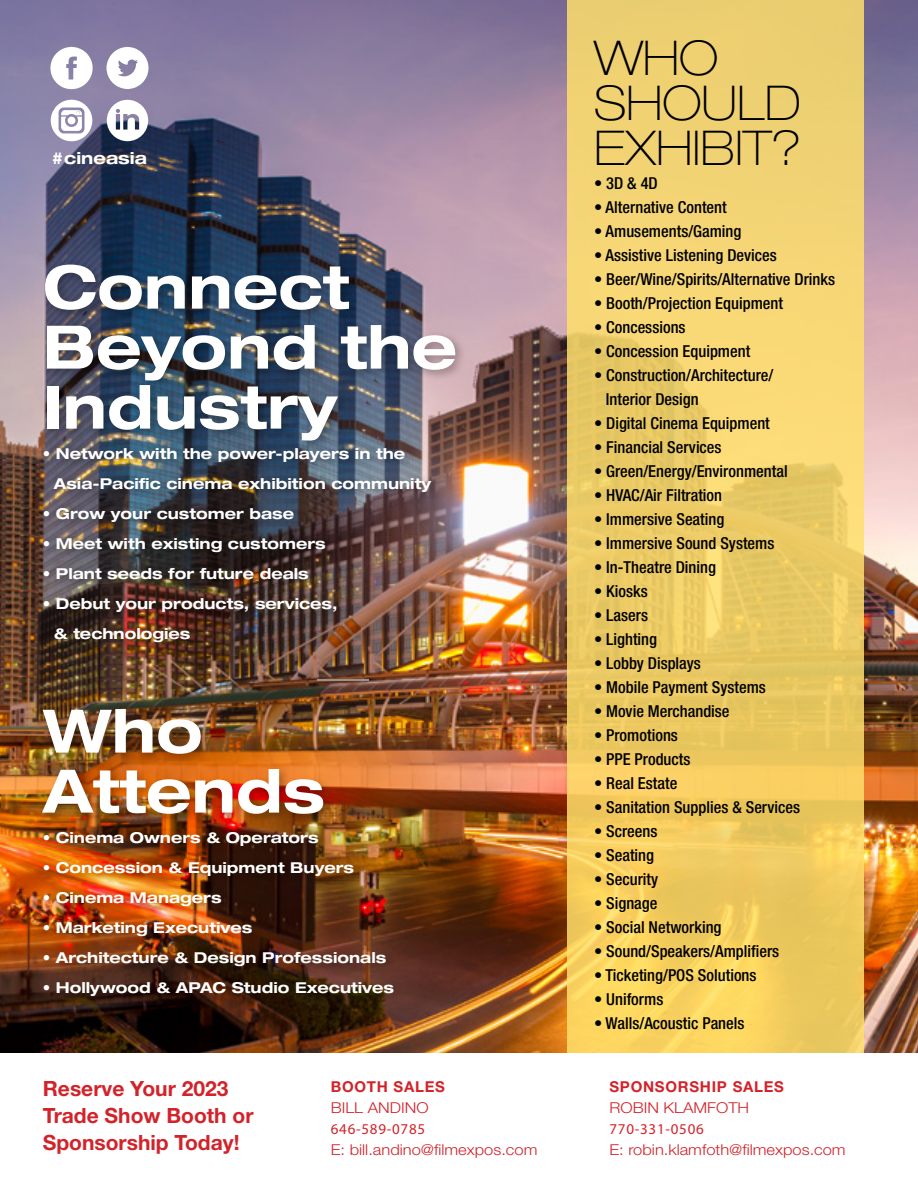
<style>
.page{position:relative;width:918px;height:1188px;background:#fff}
.page>*{position:absolute;margin:0;border:0;box-sizing:border-box;transform-origin:0 0}
.t1{font:700 expanded 60px/60px "Helvetica Neue LT Std";color:#fff}
.t2{font:100 expanded 48px/45px "Helvetica Neue LT Std";color:#000}
.t3{font:700 21px/27px "Helvetica Neue LT Std";color:#d2232a}
.t4{font:500 condensed 16.5px/24px "Helvetica Neue LT Std";color:#000}
.t5{font:700 expanded 16.5px "Helvetica Neue LT Std";color:#fff}
.t6{font:700 expanded 15px/30px "Helvetica Neue LT Std";color:#fff}
.t7{font:300 15px "Helvetica Neue LT Std";color:#d2232a;scale:1.1 1}
.t8{font:700 15px "Helvetica Neue LT Std";letter-spacing:.05em;color:#d2232a}
.t9{font:15px "Myriad Pro";letter-spacing:.05em;color:#d2232a}
</style>
<div class="page">
<img style="left:0;top:0;width:918px;height:1053px">
<svg style="left:51px;top:100px;width:41px;height:41px"></svg>
<svg style="left:50px;top:47px;width:43px;height:42px"></svg>
<svg style="left:107px;top:47px;width:42px;height:42px"></svg>
<svg style="left:107px;top:100px;width:41px;height:41px"></svg>
<div style="left:37px;top:261px;width:429px;height:746px;background:#000;opacity:.3"></div>
<svg style="left:567px;top:0;width:297px;height:1053px;background:#f0ce69"></svg>
<p class="t5" style="left:51px;top:147px;width:98px">#cineasia</p>
<h1 class="t1" style="left:43px;top:255px;width:416px">Connect<br>Beyond the<br>Industry</h1>
<p class="t6" style="left:54px;top:438px;width:379px;text-indent:-11px">• Network with the power-players in the<br>Asia-Pacific cinema exhibition community</p>
<p class="t6" style="left:43px;top:498px;width:253px">• Grow your customer base</p>
<p class="t6" style="left:43px;top:528px;width:284px">• Meet with existing customers</p>
<p class="t6" style="left:43px;top:558px;width:268px">• Plant seeds for future deals</p>
<p class="t6" style="left:54px;top:588px;width:285px;text-indent:-11px">• Debut your products, services, &amp; technologies</p>
<h1 class="t1" style="left:43px;top:699px;width:284px">Who<br>Attends</h1>
<p class="t6" style="left:43px;top:822px;width:277px">• Cinema Owners &amp; Operators</p>
<p class="t6" style="left:43px;top:852px;width:313px">• Concession &amp; Equipment Buyers</p>
<p class="t6" style="left:43px;top:882px;width:180px">• Cinema Managers</p>
<p class="t6" style="left:43px;top:912px;width:211px">• Marketing Executives</p>
<p class="t6" style="left:43px;top:942px;width:345px">• Architecture &amp; Design Professionals</p>
<p class="t6" style="left:43px;top:972px;width:353px">• Hollywood &amp; APAC Studio Executives</p>
<p class="t3" style="left:43px;top:1075px;width:212px">Reserve Your 2023<br>Trade Show Booth or<br>Sponsorship Today!</p>
<p class="t8" style="left:331px;top:1077px;width:116px">BOOTH SALES</p>
<p class="t7" style="left:331px;top:1098px;width:90px">BILL ANDINO</p>
<p class="t9" style="left:331px;top:1120px;width:96px">646-589-0785</p>
<p class="t7" style="left:331px;top:1140px;width:189px">E: bill.andino@filmexpos.com</p>
<h2 class="t2" style="left:594px;top:35px;width:209px">WHO<br>SHOULD<br>EXHIBIT?</h2>
<p class="t4" style="left:594px;top:171px;width:65px">• 3D &amp; 4D</p>
<p class="t4" style="left:594px;top:195px;width:134px">• Alternative Content</p>
<p class="t4" style="left:594px;top:219px;width:149px">• Amusements/Gaming</p>
<p class="t4" style="left:594px;top:243px;width:184px">• Assistive Listening Devices</p>
<p class="t4" style="left:594px;top:267px;width:243px">• Beer/Wine/Spirits/Alternative Drinks</p>
<p class="t4" style="left:594px;top:291px;width:191px">• Booth/Projection Equipment</p>
<p class="t4" style="left:594px;top:315px;width:93px">• Concessions</p>
<p class="t4" style="left:594px;top:339px;width:158px">• Concession Equipment</p>
<p class="t4" style="left:606px;top:363px;width:169px;text-indent:-12px">• Construction/Architecture/<br>Interior Design</p>
<p class="t4" style="left:594px;top:411px;width:177px">• Digital Cinema Equipment</p>
<p class="t4" style="left:594px;top:435px;width:129px">• Financial Services</p>
<p class="t4" style="left:594px;top:459px;width:195px">• Green/Energy/Environmental</p>
<p class="t4" style="left:594px;top:483px;width:130px">• HVAC/Air Filtration</p>
<p class="t4" style="left:594px;top:507px;width:132px">• Immersive Seating</p>
<p class="t4" style="left:594px;top:531px;width:182px">• Immersive Sound Systems</p>
<p class="t4" style="left:594px;top:555px;width:124px">• In-Theatre Dining</p>
<p class="t4" style="left:594px;top:579px;width:55px">• Kiosks</p>
<p class="t4" style="left:594px;top:603px;width:56px">• Lasers</p>
<p class="t4" style="left:594px;top:627px;width:65px">• Lighting</p>
<p class="t4" style="left:594px;top:651px;width:109px">• Lobby Displays</p>
<p class="t4" style="left:594px;top:675px;width:173px">• Mobile Payment Systems</p>
<p class="t4" style="left:594px;top:699px;width:137px">• Movie Merchandise</p>
<p class="t4" style="left:594px;top:723px;width:86px">• Promotions</p>
<p class="t4" style="left:594px;top:747px;width:98px">• PPE Products</p>
<p class="t4" style="left:594px;top:771px;width:85px">• Real Estate</p>
<p class="t4" style="left:594px;top:795px;width:208px">• Sanitation Supplies &amp; Services</p>
<p class="t4" style="left:594px;top:819px;width:65px">• Screens</p>
<p class="t4" style="left:594px;top:843px;width:62px">• Seating</p>
<p class="t4" style="left:594px;top:867px;width:66px">• Security</p>
<p class="t4" style="left:594px;top:891px;width:65px">• Signage</p>
<p class="t4" style="left:594px;top:915px;width:129px">• Social Networking</p>
<p class="t4" style="left:594px;top:939px;width:187px">• Sound/Speakers/Amplifiers</p>
<p class="t4" style="left:594px;top:963px;width:164px">• Ticketing/POS Solutions</p>
<p class="t4" style="left:594px;top:987px;width:71px">• Uniforms</p>
<p class="t4" style="left:594px;top:1011px;width:152px">• Walls/Acoustic Panels</p>
<p class="t8" style="left:609px;top:1077px;width:176px">SPONSORSHIP SALES</p>
<p class="t7" style="left:609px;top:1098px;width:128px">ROBIN KLAMFOTH</p>
<p class="t9" style="left:609px;top:1120px;width:96px">770-331-0506</p>
<p class="t7" style="left:609px;top:1140px;width:216px">E: robin.klamfoth@filmexpos.com</p>
</div>
